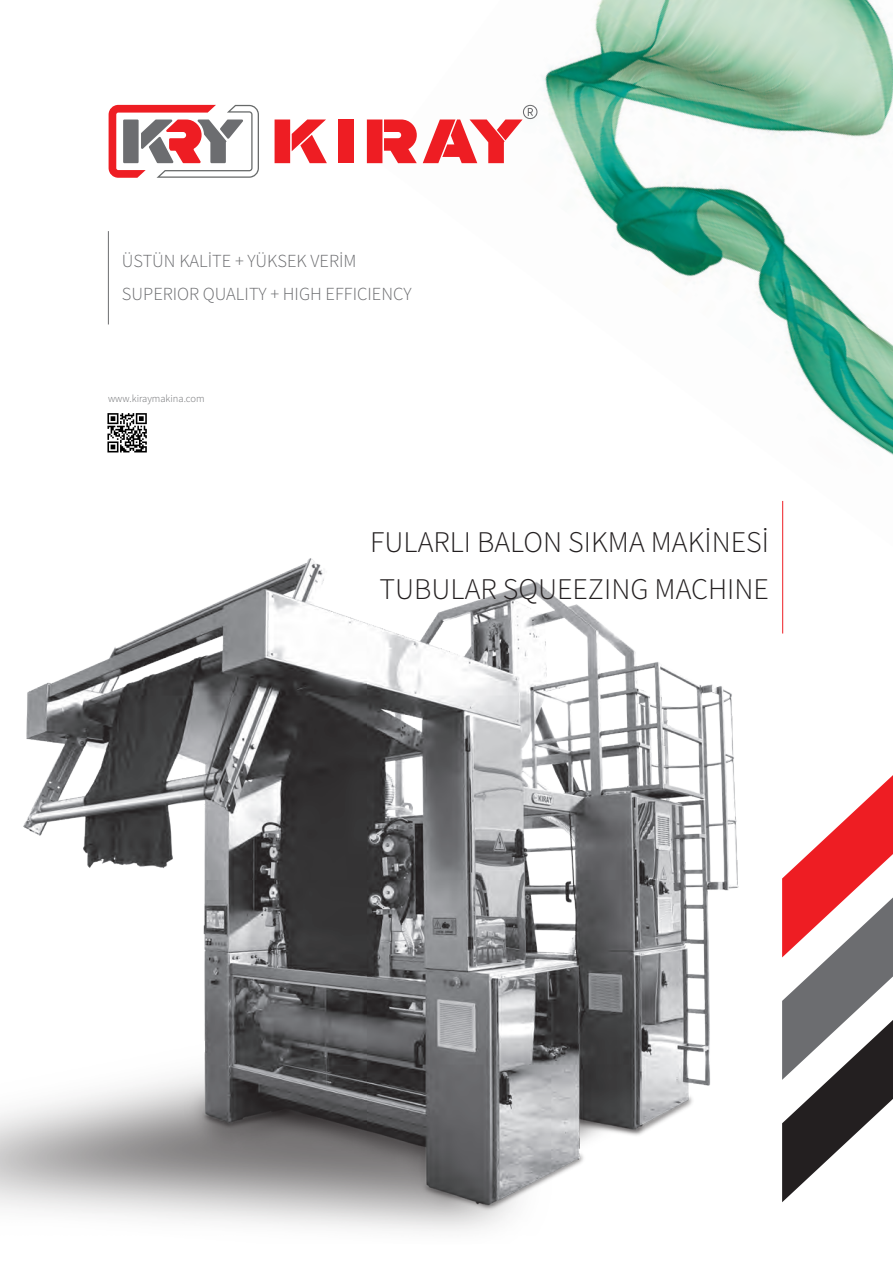
<style>
.page{position:relative;width:893px;height:1263px;background:#fff}
.page>*{position:absolute;margin:0;border:0;box-sizing:border-box;transform-origin:0 0}
.t1{font:300 30px "Source Sans Pro";color:#231f20}
.t2{font:300 18.45px "Source Sans Pro";color:#6c6d70}
.Body_Text{font:300 10.5px "Source Sans Pro";color:#6c6d70}
</style>
<div class="page">
<img style="left:379px;top:0;width:514px;height:513px">
<img style="left:0;top:513px;width:784px;height:718px">
<svg style="left:109px;top:105px;width:150px;height:73px"></svg>
<svg style="left:275px;top:119px;width:52px;height:44px"></svg>
<div style="left:339px;top:119px;width:15px;height:44px;background:#ee1d23"></div>
<svg style="left:367px;top:119px;width:50px;height:44px"></svg>
<svg style="left:423px;top:105px;width:114px;height:58px"></svg>
<svg style="left:782px;top:762px;width:111px;height:440px"></svg>
<hr style="left:108px;top:231px;width:1px;height:93px;background:#6c6d70">
<hr style="left:782px;top:501px;width:1px;height:132px;background:#ee1d23">
<svg style="left:107px;top:452px;width:40px;height:1px"></svg>
<svg style="left:107px;top:413px;width:40px;height:39px"></svg>
<h1 class="t2" style="left:122px;top:250px;width:236px">ÜSTÜN KALİTE + YÜKSEK VERİM</h1>
<h1 class="t2" style="left:122px;top:282px;width:291px">SUPERIOR QUALITY + HIGH EFFICIENCY</h1>
<p class="Body_Text" style="left:108px;top:392px;width:98px">www.kiraymakina.com</p>
<h1 class="t1" style="left:370px;top:524px;width:400px">FULARLI BALON SIKMA MAKİNESİ</h1>
<h1 class="t1" style="left:379px;top:570px;width:391px">TUBULAR SQUEEZING MACHINE</h1>
</div>
